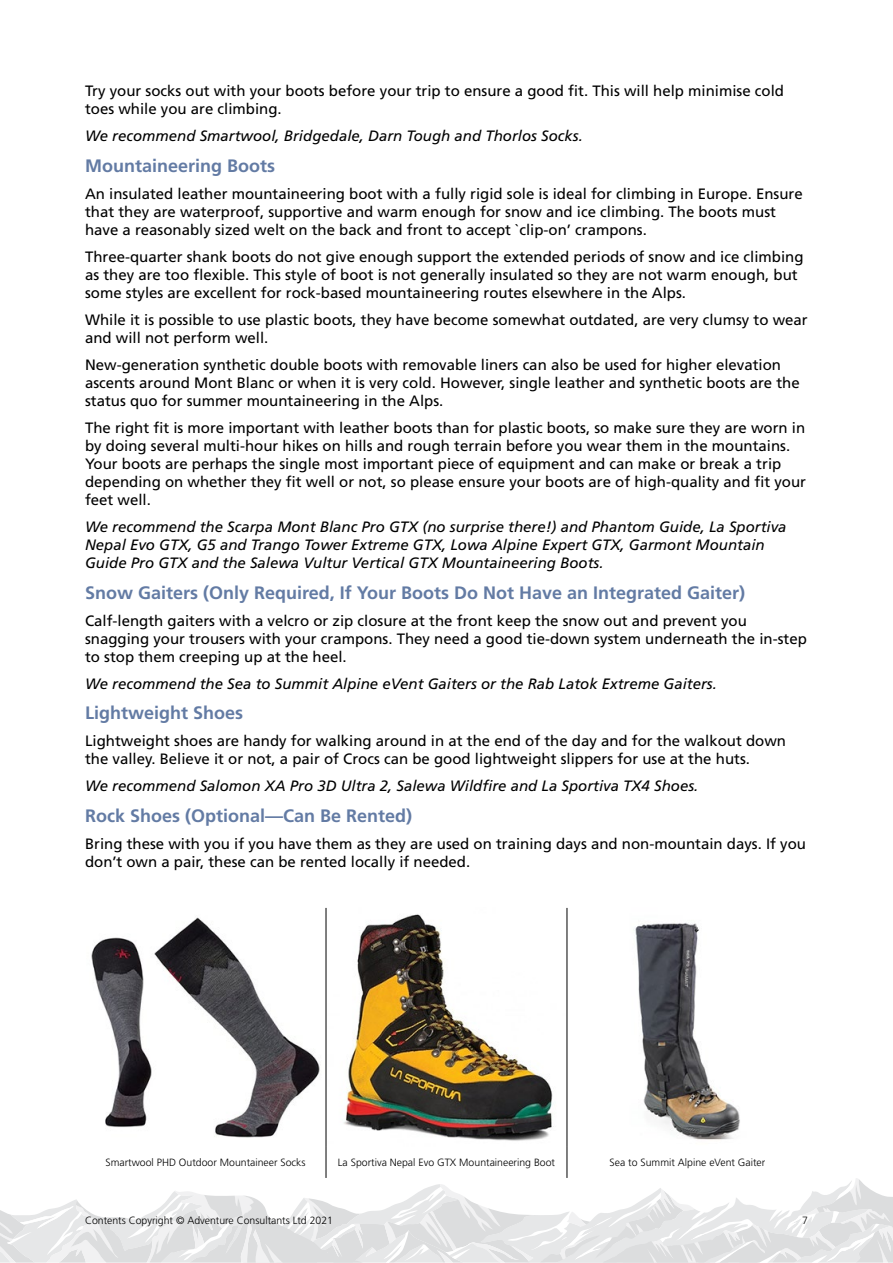
<style>
.page{position:relative;width:893px;height:1263px;background:#fff}
.page>*{position:absolute;margin:0;border:0;box-sizing:border-box;transform-origin:0 0}
.t1{font:700 18px "Frutiger LT Std";color:#637ba4}
.t2{font:15px/18px "Frutiger LT Std";color:#000}
.t3{font:italic 15px/18px "Frutiger LT Std";color:#000}
.t4{font:300 10.5px "Frutiger LT Std";color:#000}
</style>
<div class="page">
<svg style="left:0;top:1178px;width:893px;height:84px"></svg>
<hr style="left:326px;top:908px;width:1px;height:238px;background:#000">
<hr style="left:567px;top:908px;width:1px;height:238px;background:#000">
<hr style="left:326px;top:1146px;width:1px;height:32px;background:#000">
<hr style="left:567px;top:1146px;width:1px;height:32px;background:#000">
<img style="left:91px;top:917px;width:229px;height:221px">
<img style="left:344px;top:914px;width:209px;height:227px">
<img style="left:635px;top:923px;width:105px;height:217px">
<p class="t2" style="left:85px;top:82px;width:701px">Try your socks out with your boots before your trip to ensure a good fit. This will help minimise cold toes while you are climbing.</p>
<p class="t3" style="left:85px;top:127px;width:499px">We recommend Smartwool, Bridgedale, Darn Tough and Thorlos Socks.</p>
<p class="t1" style="left:85px;top:155px;width:192px">Mountaineering Boots</p>
<p class="t2" style="left:85px;top:185px;width:719px">An insulated leather mountaineering boot with a fully rigid sole is ideal for climbing in Europe. Ensure that they are waterproof, supportive and warm enough for snow and ice climbing. The boots must have a reasonably sized welt on the back and front to accept `clip-on’ crampons.</p>
<p class="t2" style="left:85px;top:248px;width:720px">Three-quarter shank boots do not give enough support the extended periods of snow and ice climbing as they are too flexible. This style of boot is not generally insulated so they are not warm enough, but some styles are excellent for rock-based mountaineering routes elsewhere in the Alps.</p>
<p class="t2" style="left:85px;top:311px;width:724px">While it is possible to use plastic boots, they have become somewhat outdated, are very clumsy to wear and will not perform well.</p>
<p class="t2" style="left:85px;top:356px;width:716px">New-generation synthetic double boots with removable liners can also be used for higher elevation ascents around Mont Blanc or when it is very cold. However, single leather and synthetic boots are the status quo for summer mountaineering in the Alps.</p>
<p class="t2" style="left:85px;top:419px;width:722px">The right fit is more important with leather boots than for plastic boots, so make sure they are worn in by doing several multi-hour hikes on hills and rough terrain before you wear them in the mountains.<br>Your boots are perhaps the single most important piece of equipment and can make or break a trip depending on whether they fit well or not, so please ensure your boots are of high-quality and fit your feet well.</p>
<p class="t3" style="left:85px;top:518px;width:703px">We recommend the Scarpa Mont Blanc Pro GTX (no surprise there!) and Phantom Guide, La Sportiva<br>Nepal Evo GTX, G5 and Trango Tower Extreme GTX, Lowa Alpine Expert GTX, Garmont Mountain<br>Guide Pro GTX and the Salewa Vultur Vertical GTX Mountaineering Boots.</p>
<p class="t1" style="left:85px;top:582px;width:662px">Snow Gaiters (Only Required, If Your Boots Do Not Have an Integrated Gaiter)</p>
<p class="t2" style="left:85px;top:611px;width:723px">Calf-length gaiters with a velcro or zip closure at the front keep the snow out and prevent you snagging your trousers with your crampons. They need a good tie-down system underneath the in-step to stop them creeping up at the heel.</p>
<p class="t3" style="left:85px;top:674px;width:633px">We recommend the Sea to Summit Alpine eVent Gaiters or the Rab Latok Extreme Gaiters.</p>
<p class="t1" style="left:85px;top:702px;width:160px">Lightweight Shoes</p>
<p class="t2" style="left:85px;top:732px;width:702px">Lightweight shoes are handy for walking around in at the end of the day and for the walkout down the valley. Believe it or not, a pair of Crocs can be good lightweight slippers for use at the huts.</p>
<p class="t3" style="left:85px;top:777px;width:615px">We recommend Salomon XA Pro 3D Ultra 2, Salewa Wildfire and La Sportiva TX4 Shoes.</p>
<p class="t1" style="left:85px;top:805px;width:329px">Rock Shoes (Optional—Can Be Rented)</p>
<p class="t2" style="left:85px;top:835px;width:722px">Bring these with you if you have them as they are used on training days and non-mountain days. If you don’t own a pair, these can be rented locally if needed.</p>
<p class="t4" style="left:105px;top:1156px;width:202px">Smartwool PHD Outdoor Mountaineer Socks</p>
<p class="t4" style="left:338px;top:1156px;width:219px">La Sportiva Nepal Evo GTX Mountaineering Boot</p>
<p class="t4" style="left:610px;top:1156px;width:157px">Sea to Summit Alpine eVent Gaiter</p>
<p class="t4" style="left:85px;top:1215px;width:250px">Contents Copyright © Adventure Consultants Ltd 2021</p>
<p class="t4" style="left:802px;top:1215px;width:7px">7</p>
</div>
